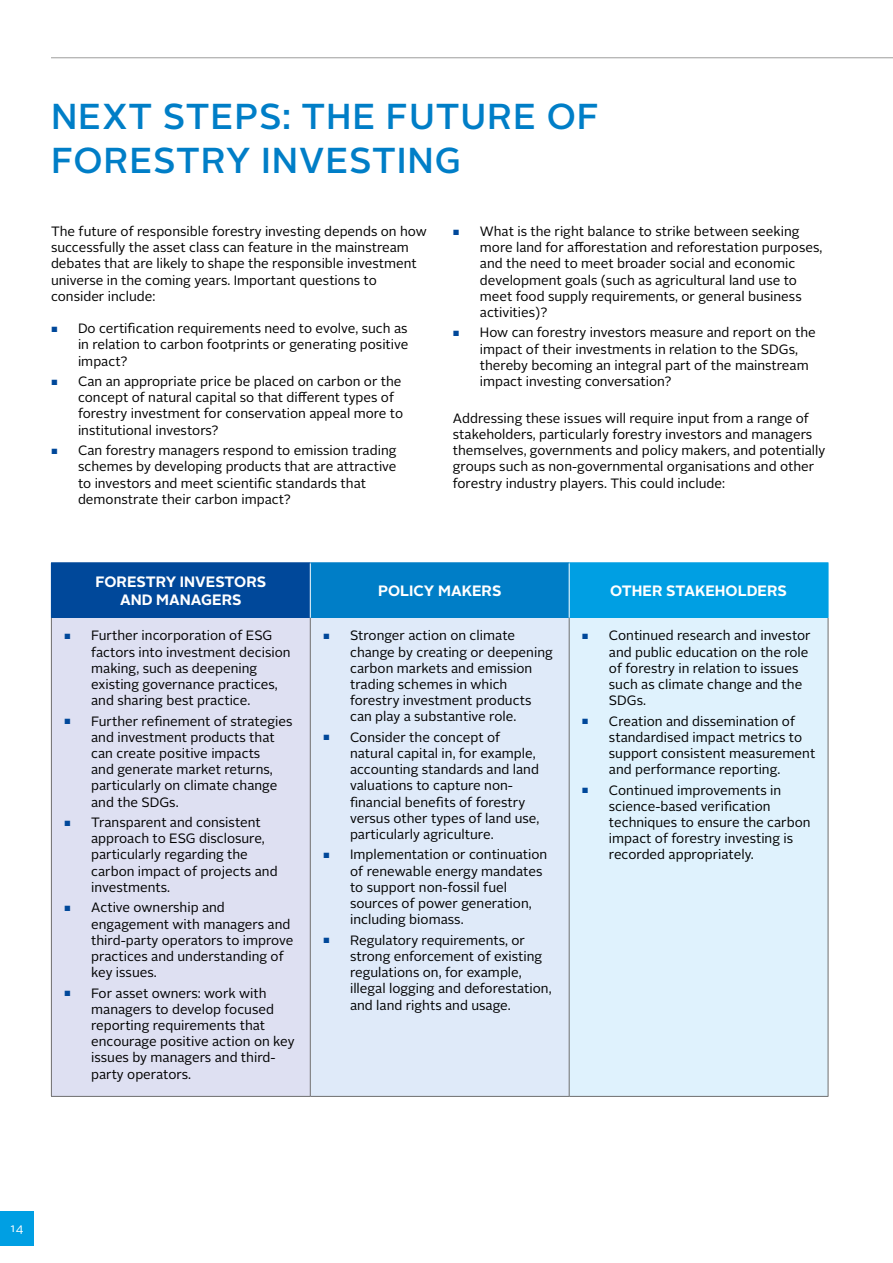
<style>
.page{position:relative;width:893px;height:1263px;background:#fff}
.page>*{position:absolute;margin:0;border:0;box-sizing:border-box;transform-origin:0 0}
.t1{font:500 36px/43.2px "Alright Sans";letter-spacing:.025em;color:#007ec7}
.t2{font:700 15px/18px "Alright Sans";color:#fff;text-align:center}
.t3{font:13.5px/16.2px "Alright Sans";color:#000}
.t4{font:12px "Alright Sans";color:#fff}
.s1{font-size:7.5px;color:#00489a}
</style>
<div class="page">
<hr style="left:51px;top:57px;width:842px;height:1px;background:#9d9d9c">
<div style="left:0;top:1212px;width:34px;height:34px;background:#009fe3"></div>
<div style="left:51px;top:563px;width:259px;height:55px;background:#00489a"></div>
<div style="left:310px;top:563px;width:259px;height:55px;background:#007ec7"></div>
<div style="left:569px;top:563px;width:259px;height:55px;background:#009fe3"></div>
<div style="left:51px;top:618px;width:259px;height:478px;background:#dee0f2"></div>
<div style="left:310px;top:618px;width:259px;height:478px;background:#dfeaf9"></div>
<div style="left:569px;top:618px;width:259px;height:478px;background:#dff2fd"></div>
<hr style="left:51px;top:618px;width:1px;height:478px;background:#706f6f">
<hr style="left:310px;top:618px;width:1px;height:478px;background:#706f6f">
<hr style="left:569px;top:618px;width:1px;height:478px;background:#706f6f">
<hr style="left:828px;top:618px;width:1px;height:478px;background:#706f6f">
<hr style="left:51px;top:1096px;width:259px;height:1px;background:#706f6f">
<hr style="left:310px;top:1096px;width:259px;height:1px;background:#706f6f">
<hr style="left:569px;top:1096px;width:259px;height:1px;background:#706f6f">
<hr style="left:310px;top:563px;width:1px;height:55px;background:#fff">
<hr style="left:569px;top:563px;width:1px;height:55px;background:#fff">
<hr style="left:51px;top:562px;width:259px;height:1px;background:#00489a">
<hr style="left:310px;top:562px;width:259px;height:1px;background:#007ec7">
<hr style="left:569px;top:562px;width:259px;height:1px;background:#009fe3">
<hr style="left:828px;top:563px;width:1px;height:55px;background:#009fe3">
<h1 class="t1" style="left:51px;top:96px;width:550px">NEXT STEPS: THE FUTURE OF<br>FORESTRY INVESTING</h1>
<p class="t3" style="left:51px;top:223px;width:377px">The future of responsible forestry investing depends on how successfully the asset class can feature in the mainstream debates that are likely to shape the responsible investment universe in the coming years. Important questions to consider include:</p>
<p class="t3" style="left:78px;top:321px;width:332px;text-align:justify;text-indent:-27px"><span class="s1">■</span> Do certification requirements need to evolve, such as in relation to carbon footprints or generating positive impact?</p>
<p class="t3" style="left:78px;top:373px;width:327px;text-indent:-27px"><span class="s1">■</span> Can an appropriate price be placed on carbon or the concept of natural capital so that different types of forestry investment for conservation appeal more to institutional investors?</p>
<p class="t3" style="left:78px;top:443px;width:320px;text-indent:-27px"><span class="s1">■</span> Can forestry managers respond to emission trading schemes by developing products that are attractive to investors and meet scientific standards that demonstrate their carbon impact?</p>
<p class="t3" style="left:480px;top:223px;width:344px;text-indent:-27px"><span class="s1">■</span> What is the right balance to strike between seeking more land for afforestation and reforestation purposes, and the need to meet broader social and economic development goals (such as agricultural land use to meet food supply requirements, or general business activities)?</p>
<p class="t3" style="left:480px;top:325px;width:337px;text-indent:-27px"><span class="s1">■</span> How can forestry investors measure and report on the impact of their investments in relation to the SDGs, thereby becoming an integral part of the mainstream impact investing conversation?</p>
<p class="t3" style="left:453px;top:410px;width:374px">Addressing these issues will require input from a range of stakeholders, particularly forestry investors and managers themselves, governments and policy makers, and potentially groups such as non-governmental organisations and other forestry industry players. This could include:</p>
<p class="t2" style="left:95px;top:573px;width:172px">FORESTRY INVESTORS<br>AND MANAGERS</p>
<p class="t2" style="left:378px;top:582px;width:125px">POLICY MAKERS</p>
<p class="t2" style="left:610px;top:582px;width:178px">OTHER STAKEHOLDERS</p>
<p class="t3" style="left:91px;top:628px;width:201px;text-indent:-27px"><span class="s1">■</span> Further incorporation of ESG factors into investment decision making, such as deepening existing governance practices, and sharing best practice.</p>
<p class="t3" style="left:91px;top:713px;width:203px;text-indent:-27px"><span class="s1">■</span> Further refinement of strategies and investment products that can create positive impacts<br>and generate market returns, particularly on climate change and the SDGs.</p>
<p class="t3" style="left:91px;top:814px;width:188px;text-indent:-27px"><span class="s1">■</span> Transparent and consistent approach to ESG disclosure, particularly regarding the carbon impact of projects and investments.</p>
<p class="t3" style="left:91px;top:900px;width:204px;text-indent:-27px"><span class="s1">■</span> Active ownership and engagement with managers and third-party operators to improve practices and understanding of key issues.</p>
<p class="t3" style="left:91px;top:985px;width:205px;text-indent:-27px"><span class="s1">■</span> For asset owners: work with managers to develop focused reporting requirements that encourage positive action on key issues by managers and third&shy;party operators.</p>
<p class="t3" style="left:350px;top:628px;width:204px;text-indent:-27px"><span class="s1">■</span> Stronger action on climate change by creating or deepening carbon markets and emission trading schemes in which forestry investment products can play a substantive role.</p>
<p class="t3" style="left:350px;top:729px;width:191px;text-indent:-27px"><span class="s1">■</span> Consider the concept of natural capital in, for example, accounting standards and land valuations to capture non&shy;financial benefits of forestry versus other types of land use, particularly agriculture.</p>
<p class="t3" style="left:350px;top:847px;width:199px;text-indent:-27px"><span class="s1">■</span> Implementation or continuation of renewable energy mandates to support non-fossil fuel sources of power generation, including biomass.</p>
<p class="t3" style="left:350px;top:932px;width:203px;text-indent:-27px"><span class="s1">■</span> Regulatory requirements, or strong enforcement of existing regulations on, for example, illegal logging and deforestation, and land rights and usage.</p>
<p class="t3" style="left:609px;top:628px;width:203px;text-indent:-27px"><span class="s1">■</span> Continued research and investor and public education on the role of forestry in relation to issues such as climate change and the<br>SDGs.</p>
<p class="t3" style="left:609px;top:713px;width:208px;text-indent:-27px"><span class="s1">■</span> Creation and dissemination of standardised impact metrics to support consistent measurement and performance reporting.</p>
<p class="t3" style="left:609px;top:782px;width:203px;text-indent:-27px"><span class="s1">■</span> Continued improvements in science-based verification techniques to ensure the carbon impact of forestry investing is recorded appropriately.</p>
<p class="t4" style="left:10px;top:1220px;width:15px">14</p>
</div>
